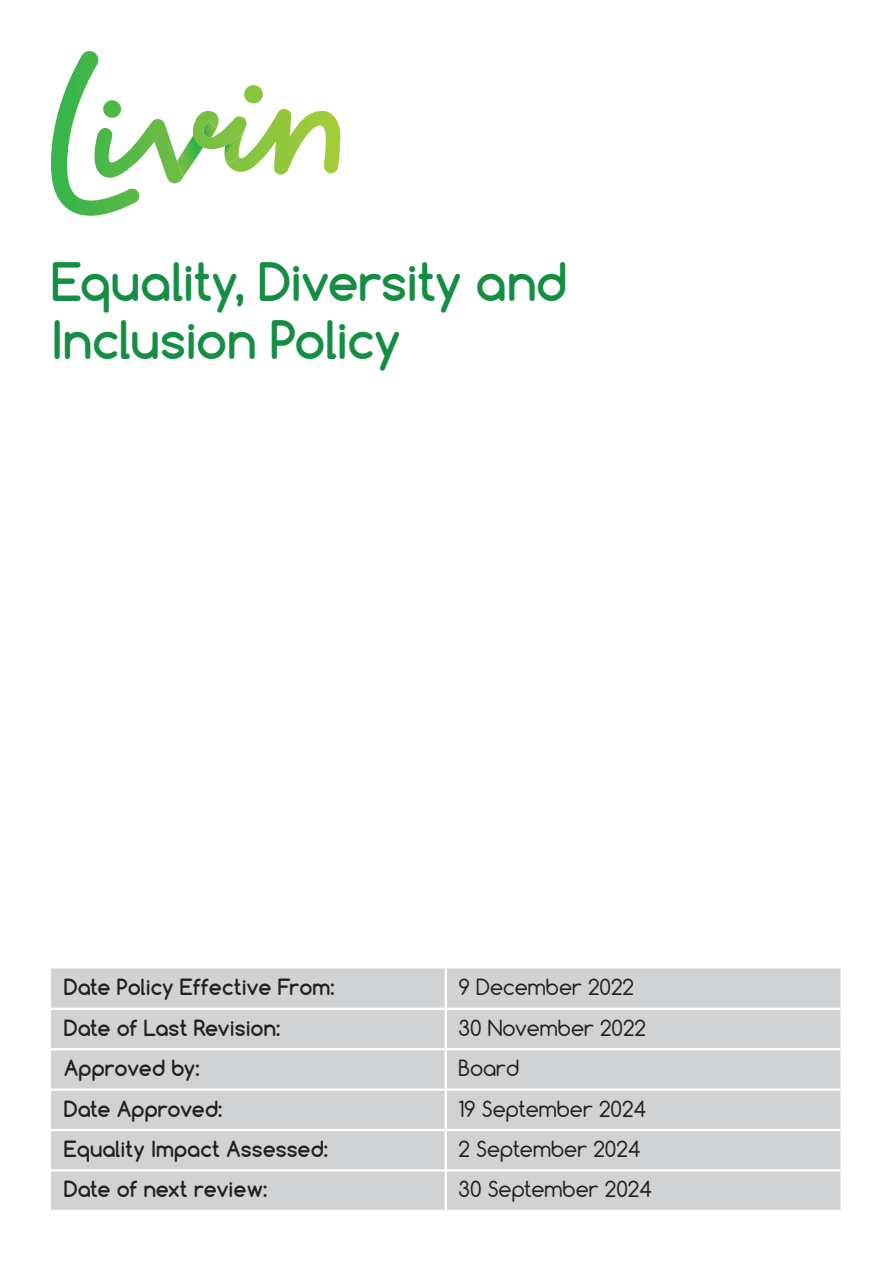
<style>
.page{position:relative;width:893px;height:1263px;background:#fff}
.page>*{position:absolute;margin:0;border:0;box-sizing:border-box;transform-origin:0 0}
.t1{font:700 49.8px/58.8px "Comfortaa";letter-spacing:-.01em;color:#158e44}
.t2{font:700 21px "Comfortaa";color:#231f20}
.t3{font:21px "Comfortaa";color:#231f20}
</style>
<div class="page">
<svg style="left:51px;top:51px;width:228px;height:165px"></svg>
<img style="left:203px;top:121px;width:14px;height:16px">
<div style="left:51px;top:968px;width:789px;height:242px;background:#d1d2d4"></div>
<hr style="left:445px;top:968px;width:2px;height:40px;background:#fff">
<hr style="left:51px;top:1008px;width:395px;height:2px;background:#fff">
<hr style="left:446px;top:1008px;width:394px;height:2px;background:#fff">
<hr style="left:445px;top:1010px;width:2px;height:38px;background:#fff">
<hr style="left:51px;top:1048px;width:395px;height:2px;background:#fff">
<hr style="left:446px;top:1048px;width:394px;height:2px;background:#fff">
<hr style="left:445px;top:1050px;width:2px;height:38px;background:#fff">
<hr style="left:51px;top:1088px;width:395px;height:3px;background:#fff">
<hr style="left:446px;top:1088px;width:394px;height:3px;background:#fff">
<hr style="left:445px;top:1091px;width:2px;height:38px;background:#fff">
<hr style="left:51px;top:1129px;width:395px;height:2px;background:#fff">
<hr style="left:446px;top:1129px;width:394px;height:2px;background:#fff">
<hr style="left:445px;top:1131px;width:2px;height:38px;background:#fff">
<hr style="left:51px;top:1169px;width:395px;height:2px;background:#fff">
<hr style="left:446px;top:1169px;width:394px;height:2px;background:#fff">
<hr style="left:445px;top:1171px;width:2px;height:39px;background:#fff">
<p class="t1" style="left:51px;top:252px;width:518px">Equality, Diversity and<br>Inclusion Policy</p>
<p class="t2" style="left:64px;top:974px;width:272px">Date Policy Effective From:</p>
<p class="t3" style="left:458px;top:974px;width:177px">9 December 2022</p>
<p class="t2" style="left:64px;top:1014px;width:218px">Date of Last Revision:</p>
<p class="t3" style="left:458px;top:1014px;width:189px">30 November 2022</p>
<p class="t2" style="left:64px;top:1055px;width:137px">Approved by:</p>
<p class="t3" style="left:458px;top:1055px;width:62px">Board</p>
<p class="t2" style="left:64px;top:1095px;width:160px">Date Approved:</p>
<p class="t3" style="left:458px;top:1095px;width:190px">19 September 2024</p>
<p class="t2" style="left:64px;top:1136px;width:266px">Equality Impact Assessed:</p>
<p class="t3" style="left:458px;top:1136px;width:184px">2 September 2024</p>
<p class="t2" style="left:64px;top:1176px;width:205px">Date of next review:</p>
<p class="t3" style="left:458px;top:1176px;width:195px">30 September 2024</p>
</div>
